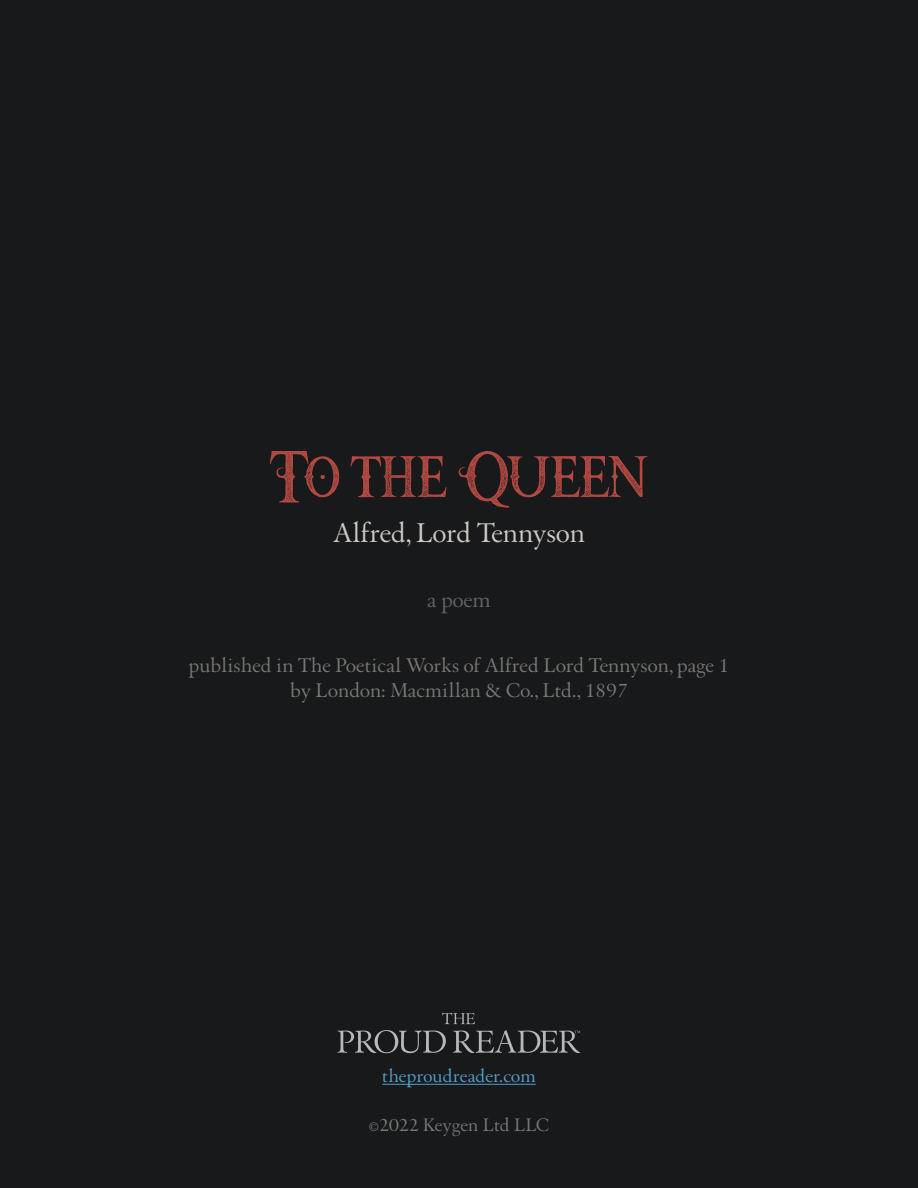
<style>
.page{position:relative;width:918px;height:1188px;background:#18191a}
.page>*{position:absolute;margin:0;border:0;box-sizing:border-box;transform-origin:0 0}
.t1{font:57px "Raven Headings Regular";letter-spacing:-.01em;color:#b34942}
.Subtitle{font:29.25px "Augereau";color:#cccac4}
.Work_Type{font:23.25px "Augereau";color:#646464}
.Title_translation{font:21.3px/24.3px "Augereau";letter-spacing:.01em;color:#787776;text-align:center}
.t2{font:19.5px "Augereau";letter-spacing:.01em;color:#559fca}
.t3{font:19.5px "Augereau";letter-spacing:.01em;color:#787776}
</style>
<div class="page">
<hr style="left:382px;top:1084px;width:154px;height:1px;background:#559fca">
<svg style="left:338px;top:1013px;width:242px;height:40px"></svg>
<p class="t1" style="left:270px;top:445px;width:380px">To the Queen</p>
<p class="Subtitle" style="left:333px;top:515px;width:253px">Alfred, Lord Tennyson</p>
<p class="Work_Type" style="left:427px;top:586px;width:65px">a poem</p>
<p class="Title_translation" style="left:189px;top:653px;width:542px">published in The Poetical Works of Alfred Lord Tennyson, page 1 by London: Macmillan &amp; Co., Ltd., 1897</p>
<p class="t2" style="left:382px;top:1064px;width:155px">theproudreader.com</p>
<p class="t3" style="left:369px;top:1113px;width:182px">©2022 Keygen Ltd LLC</p>
</div>
